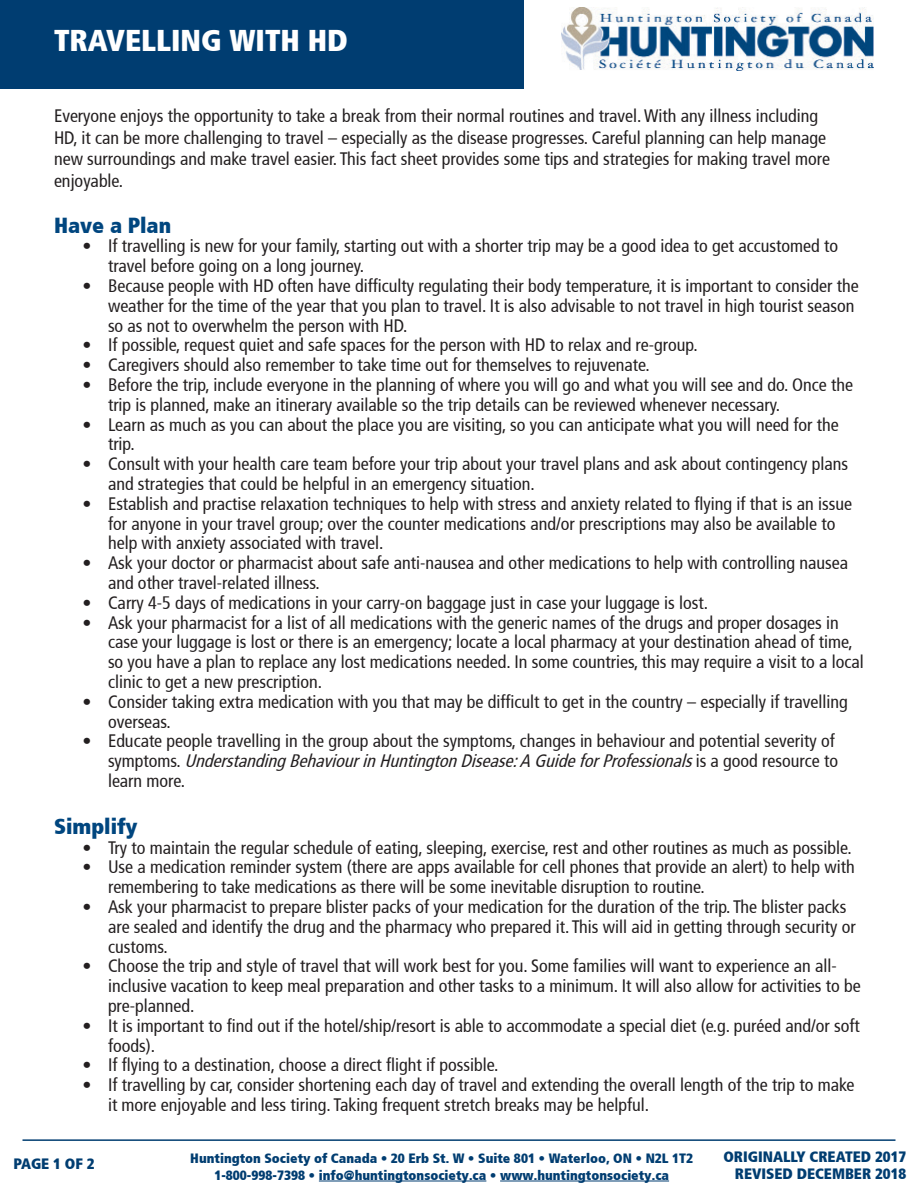
<style>
.page{position:relative;width:918px;height:1188px;background:#fff}
.page>*{position:absolute;margin:0;border:0;box-sizing:border-box;transform-origin:0 0}
.t1{font:900 condensed 30px "Frutiger";color:#fff}
.t2{font:900 condensed 21.75px "Frutiger";color:#00467f}
.t3{font:condensed 18px/19.8px "Frutiger";color:#231f20}
.t4{font:900 condensed 15px "Frutiger";color:#003d71}
.t5{font:900 condensed 13.5px "Frutiger";color:#003d71}
.s1{font-style:italic}
</style>
<div class="page">
<div style="left:0;top:0;width:524px;height:88px;background:#003d71"></div>
<img style="left:562px;top:7px;width:312px;height:64px">
<hr style="left:22px;top:1139px;width:874px;height:2px;background:#003d71">
<hr style="left:319px;top:1181px;width:167px;height:1px;background:#003d71">
<hr style="left:500px;top:1181px;width:169px;height:1px;background:#003d71">
<p class="t1" style="left:54px;top:22px;width:295px">TRAVELLING WITH HD</p>
<p class="t3" style="left:54px;top:105px;width:778px;line-height:21.6px">Everyone enjoys the opportunity to take a break from their normal routines and travel. With any illness including HD, it can be more challenging to travel – especially as the disease progresses. Careful planning can help manage new surroundings and make travel easier. This fact sheet provides some tips and strategies for making travel more enjoyable.</p>
<p class="t2" style="left:54px;top:212px;width:119px">Have a Plan</p>
<p class="t3" style="left:108px;top:236px;width:732px;text-indent:-26px">• If travelling is new for your family, starting out with a shorter trip may be a good idea to get accustomed to travel before going on a long journey.</p>
<p class="t3" style="left:108px;top:276px;width:752px;text-indent:-26px">• Because people with HD often have difficulty regulating their body temperature, it is important to consider the weather for the time of the year that you plan to travel. It is also advisable to not travel in high tourist season so as not to overwhelm the person with HD.</p>
<p class="t3" style="left:82px;top:335px;width:617px">• If possible, request quiet and safe spaces for the person with HD to relax and re-group.</p>
<p class="t3" style="left:82px;top:355px;width:569px">• Caregivers should also remember to take time out for themselves to rejuvenate.</p>
<p class="t3" style="left:108px;top:375px;width:747px;text-indent:-26px">• Before the trip, include everyone in the planning of where you will go and what you will see and do. Once the trip is planned, make an itinerary available so the trip details can be reviewed whenever necessary.</p>
<p class="t3" style="left:108px;top:415px;width:732px;text-indent:-26px">• Learn as much as you can about the place you are visiting, so you can anticipate what you will need for the trip.</p>
<p class="t3" style="left:108px;top:454px;width:742px;text-indent:-26px">• Consult with your health care team before your trip about your travel plans and ask about contingency plans and strategies that could be helpful in an emergency situation.</p>
<p class="t3" style="left:108px;top:494px;width:746px;text-indent:-26px">• Establish and practise relaxation techniques to help with stress and anxiety related to flying if that is an issue for anyone in your travel group; over the counter medications and/or prescriptions may also be available to help with anxiety associated with travel.</p>
<p class="t3" style="left:108px;top:553px;width:742px;text-indent:-26px">• Ask your doctor or pharmacist about safe anti-nausea and other medications to help with controlling nausea and other travel-related illness.</p>
<p class="t3" style="left:82px;top:593px;width:627px">• Carry 4-5 days of medications in your carry-on baggage just in case your luggage is lost.</p>
<p class="t3" style="left:108px;top:613px;width:757px;text-indent:-26px">• Ask your pharmacist for a list of all medications with the generic names of the drugs and proper dosages in case your luggage is lost or there is an emergency; locate a local pharmacy at your destination ahead of time, so you have a plan to replace any lost medications needed. In some countries, this may require a visit to a local clinic to get a new prescription.</p>
<p class="t3" style="left:108px;top:692px;width:741px;text-indent:-26px">• Consider taking extra medication with you that may be difficult to get in the country – especially if travelling overseas.</p>
<p class="t3" style="left:108px;top:731px;width:732px;text-indent:-26px">• Educate people travelling in the group about the symptoms, changes in behaviour and potential severity of s y m p t o m s . <span class="s1">UnderstandingBehaviourinHuntingtonDisease:AGuideforProfessionals</span>i s a g o o d r e s o u r c e t o learn more.</p>
<p class="t2" style="left:54px;top:813px;width:85px">Simplify</p>
<p class="t3" style="left:82px;top:838px;width:771px">• Try to maintain the regular schedule of eating, sleeping, exercise, rest and other routines as much as possible.</p>
<p class="t3" style="left:108px;top:857px;width:748px;text-indent:-26px">• Use a medication reminder system (there are apps available for cell phones that provide an alert) to help with remembering to take medications as there will be some inevitable disruption to routine.</p>
<p class="t3" style="left:108px;top:897px;width:749px;text-indent:-26px">• Ask your pharmacist to prepare blister packs of your medication for the duration of the trip. The blister packs are sealed and identify the drug and the pharmacy who prepared it. This will aid in getting through security or customs.</p>
<p class="t3" style="left:108px;top:956px;width:754px;text-indent:-26px">• Choose the trip and style of travel that will work best for you. Some families will want to experience an all&shy;inclusive vacation to keep meal preparation and other tasks to a minimum. It will also allow for activities to be pre-planned.</p>
<p class="t3" style="left:108px;top:1016px;width:753px;text-indent:-26px">• It is important to find out if the hotel/ship/resort is able to accommodate a special diet (e.g. puréed and/or soft foods).</p>
<p class="t3" style="left:82px;top:1055px;width:417px">• If flying to a destination, choose a direct flight if possible.</p>
<p class="t3" style="left:108px;top:1075px;width:748px;text-indent:-26px">• If travelling by car, consider shortening each day of travel and extending the overall length of the trip to make it more enjoyable and less tiring. Taking frequent stretch breaks may be helpful.</p>
<p class="t4" style="left:14px;top:1155px;width:83px">PAGE 1 OF 2</p>
<p class="t4" style="left:723px;top:1147px;width:184px">ORIGINALLY CREATED 2017</p>
<p class="t5" style="left:190px;top:1151px;width:504px">Huntington Society of Canada • 20 Erb St. W • Suite 801 • Waterloo, ON • N2L 1T2</p>
<p class="t5" style="left:214px;top:1167px;width:456px">1-800-998-7398 • info@huntingtonsociety.ca • www.huntingtonsociety.ca</p>
<p class="t4" style="left:735px;top:1165px;width:173px">REVISED DECEMBER 2018</p>
</div>
